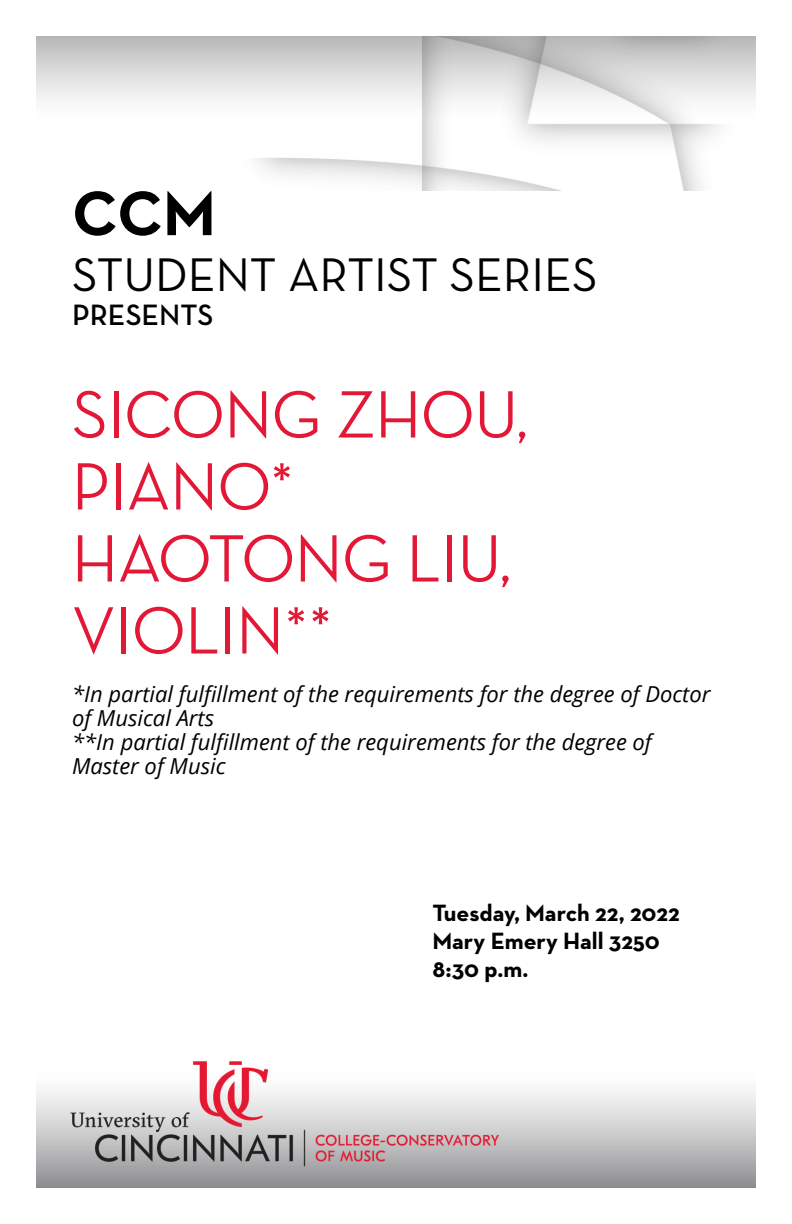
<style>
.page{position:relative;width:792px;height:1224px;background:#fff}
.page>*{position:absolute;margin:0;border:0;box-sizing:border-box;transform-origin:0 0}
.Concert_Title{font:500 68px/72px "Neutra Disp";color:#e31837}
.Page_Intro{font:700 64px "Neutra Text";color:#000}
.Page_Intro-2{font:48px "Neutra Text";color:#000}
.Page_Intro-3{font:600 30px "Neutra Text";color:#000}
.Date_Venue_Time{font:700 24px "Neutra Text";color:#000}
.Concert_Title-2{font:italic 22px/24px "Open Sans";color:#000}
</style>
<div class="page">
<img style="left:36px;top:36px;width:720px;height:154px">
<img style="left:36px;top:1061px;width:720px;height:127px">
<h1 class="Page_Intro" style="left:72px;top:173px;width:145px">CCM</h1>
<h1 class="Page_Intro-2" style="left:72px;top:246px;width:527px">STUDENT ARTIST SERIES</h1>
<h1 class="Page_Intro-3" style="left:72px;top:297px;width:143px">PRESENTS</h1>
<h1 class="Concert_Title" style="left:72px;top:379px;width:458px">SICONG ZHOU,<br>PIANO*</h1>
<h1 class="Concert_Title" style="left:72px;top:523px;width:441px">HAOTONG LIU,<br>VIOLIN**</h1>
<h1 class="Concert_Title-2" style="left:72px;top:681px;width:640px">*In partial fulfillment of the requirements for the degree of Doctor of Musical Arts</h1>
<h1 class="Concert_Title-2" style="left:72px;top:729px;width:581px">**In partial fulfillment of the requirements for the degree of<br>Master of Music</h1>
<h3 class="Date_Venue_Time" style="left:433px;top:897px;width:248px">Tuesday, March 22, 2022</h3>
<h3 class="Date_Venue_Time" style="left:433px;top:925px;width:229px">Mary Emery Hall 3250</h3>
<h3 class="Date_Venue_Time" style="left:433px;top:953px;width:97px">8:30 p.m.</h3>
</div>
